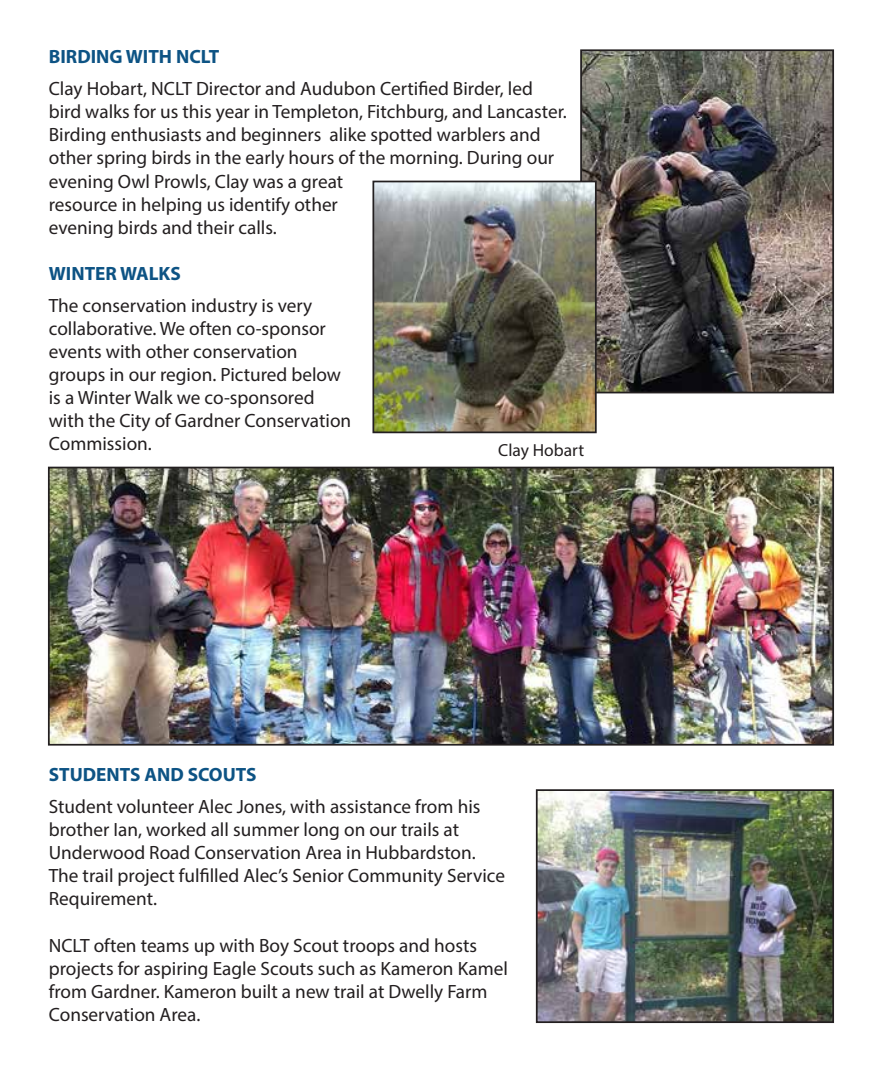
<style>
.page{position:relative;width:882px;height:1071px;background:#fff}
.page>*{position:absolute;margin:0;border:0;box-sizing:border-box;transform-origin:0 0}
.t1{font:19.25px/23.1px "Myriad Pro";color:#231f20}
.t2{font:700 19.25px "Myriad Pro";color:#0d5384}
.t3{font:17.5px "Myriad Pro";color:#231f20}
</style>
<div class="page">
<img style="left:583px;top:52px;width:248px;height:338px">
<div style="left:580px;top:49px;width:254px;height:344px;border:2px solid #231f20"></div>
<img style="left:51px;top:470px;width:780px;height:273px">
<div style="left:48px;top:467px;width:786px;height:279px;border:2px solid #231f20"></div>
<img style="left:375px;top:184px;width:219px;height:246px">
<div style="left:372px;top:181px;width:225px;height:252px;border:2px solid #231f20"></div>
<img style="left:539px;top:792px;width:292px;height:228px">
<div style="left:536px;top:789px;width:298px;height:234px;border:2px solid #231f20"></div>
<p class="t2" style="left:49px;top:44px;width:172px">BIRDING WITH NCLT</p>
<p class="t1" style="left:49px;top:77px;width:520px">Clay Hobart, NCLT Director and Audubon Certified Birder, led bird walks for us this year in Templeton, Fitchburg, and Lancaster.<br>Birding enthusiasts and beginners alike spotted warblers and other spring birds in the early hours of the morning. During our evening Owl Prowls, Clay was a great<br>resource in helping us identify other<br>evening birds and their calls.</p>
<p class="t2" style="left:49px;top:261px;width:134px">WINTER WALKS</p>
<p class="t1" style="left:49px;top:293px;width:304px">The conservation industry is very collaborative. We often co-sponsor events with other conservation groups in our region. Pictured below is a Winter Walk we co-sponsored with the City of Gardner Conservation<br>Commission.</p>
<p class="t3" style="left:498px;top:439px;width:87px">Clay Hobart</p>
<p class="t2" style="left:49px;top:762px;width:209px">STUDENTS AND SCOUTS</p>
<p class="t1" style="left:49px;top:795px;width:458px">Student volunteer Alec Jones, with assistance from his brother Ian, worked all summer long on our trails at Underwood Road Conservation Area in Hubbardston.<br>The trail project fulfilled Alec’s Senior Community Service Requirement.</p>
<p class="t1" style="left:49px;top:933px;width:461px">NCLT often teams up with Boy Scout troops and hosts projects for aspiring Eagle Scouts such as Kameron Kamel from Gardner. Kameron built a new trail at Dwelly Farm Conservation Area.</p>
</div>
